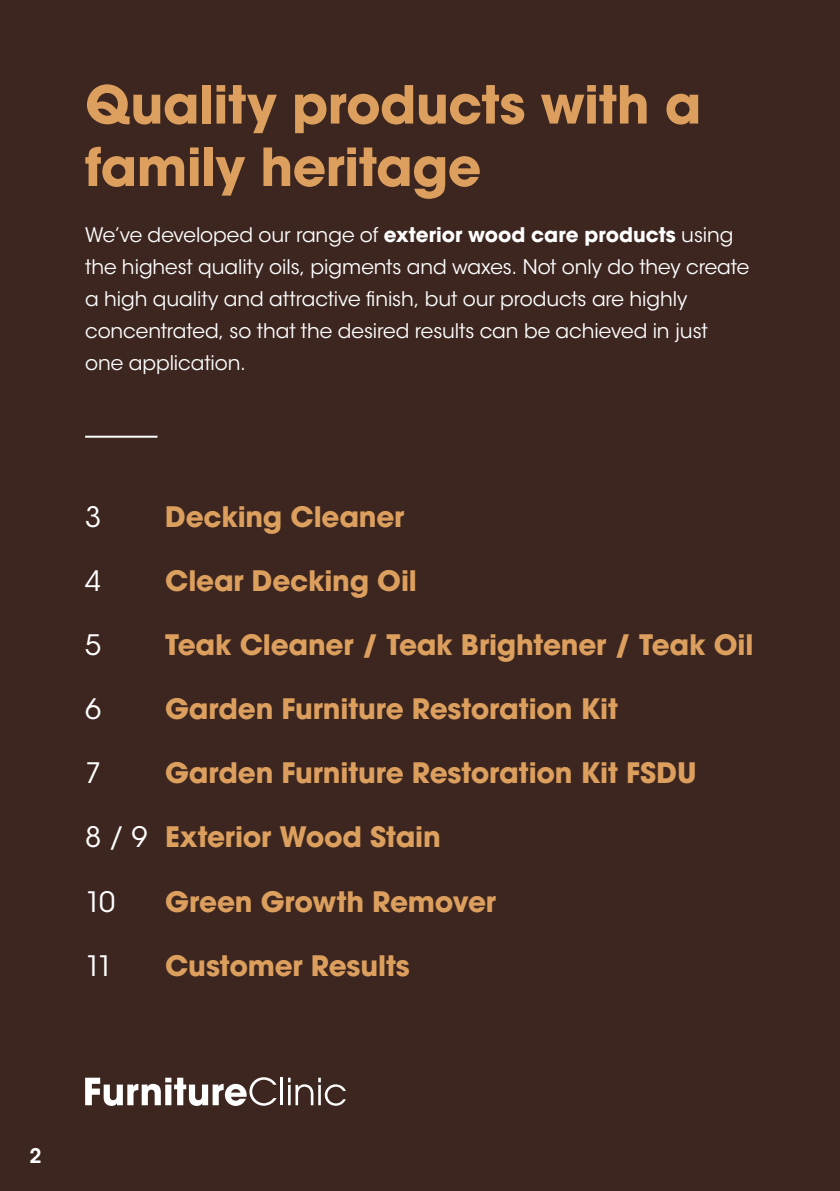
<style>
.page{position:relative;width:840px;height:1191px;background:#fff}
.page>*{position:absolute;margin:0;border:0;box-sizing:border-box;transform-origin:0 0}
.t1{font:700 52px/62.4px "ITC Avant Garde Pro";letter-spacing:-.01em;color:#dc9f5e}
.t2{font:700 28px "ITC Avant Garde Pro";letter-spacing:-.01em;color:#dc9f5e}
.t3{font:28px "ITC Avant Garde Std";color:#fff}
.t4{font:20px/32px "ITC Avant Garde Std";letter-spacing:-.005em;color:#fff}
.t5{font:600 20px "ITC Avant Garde Std";color:#fff}
.s1{font-family:"ITC Avant Garde Pro";font-weight:700}
.s2{font-family:"ITC Avant Garde Std";font-weight:400;color:#fff}
</style>
<div class="page">
<div style="left:0;top:0;width:839px;height:1191px;background:#3c261f"></div>
<hr style="left:85px;top:436px;width:72px;height:2px;background:#fff">
<svg style="left:85px;top:1077px;width:191px;height:29px"></svg>
<hr style="left:280px;top:1077px;width:3px;height:28px;background:#fff">
<svg style="left:288px;top:1077px;width:58px;height:28px"></svg>
<p class="t1" style="left:85px;top:73px;width:617px">Quality products with a family heritage</p>
<p class="t4" style="left:85px;top:219px;width:665px">We’ve developed our range of <span class="s1">exterior wood care products</span> using the highest quality oils, pigments and waxes. Not only do they create a high quality and attractive finish, but our products are highly concentrated, so that the desired results can be achieved in just one application.</p>
<p class="t3" style="left:85px;top:500px;width:18px">3</p>
<p class="t2" style="left:165px;top:498px;width:240px">Decking Cleaner</p>
<p class="t3" style="left:85px;top:564px;width:18px">4</p>
<p class="t2" style="left:165px;top:562px;width:253px">Clear Decking Oil</p>
<p class="t3" style="left:85px;top:628px;width:18px">5</p>
<p class="t2" style="left:165px;top:626px;width:589px">Teak Cleaner / Teak Brightener / Teak Oil</p>
<p class="t3" style="left:85px;top:692px;width:18px">6</p>
<p class="t2" style="left:165px;top:690px;width:454px">Garden Furniture Restoration Kit</p>
<p class="t3" style="left:85px;top:756px;width:18px">7</p>
<p class="t2" style="left:165px;top:754px;width:532px">Garden Furniture Restoration Kit FSDU</p>
<p class="t2" style="left:85px;top:818px;width:357px"><span class="s2">8 / 9</span> Exterior Wood Stain</p>
<p class="t3" style="left:85px;top:884px;width:32px">10</p>
<p class="t2" style="left:165px;top:882px;width:332px">Green Growth Remover</p>
<p class="t3" style="left:85px;top:948px;width:30px">11</p>
<p class="t2" style="left:165px;top:946px;width:246px">Customer Results</p>
<p class="t5" style="left:29px;top:1143px;width:14px">2</p>
</div>
